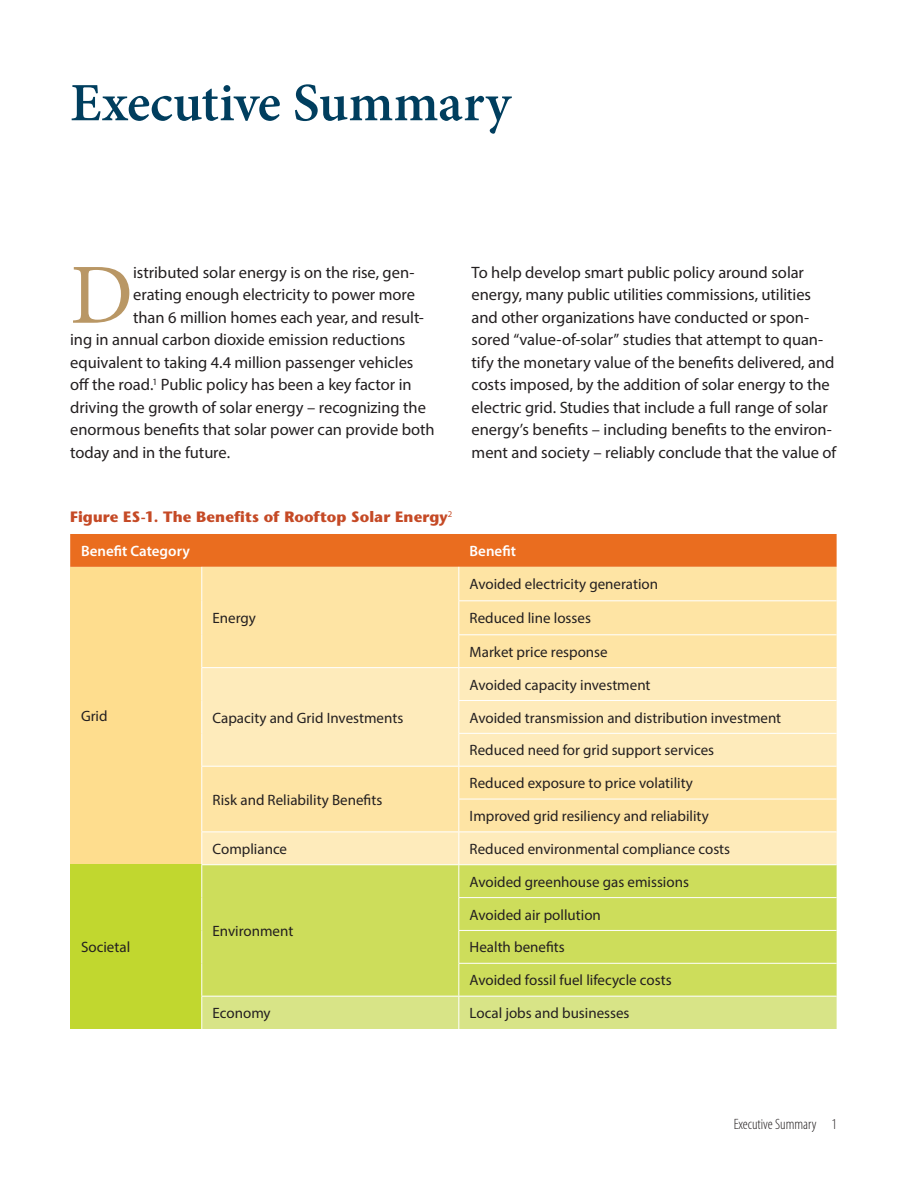
<style>
.page{position:relative;width:918px;height:1188px;background:#fff}
.page>*{position:absolute;margin:0;border:0;box-sizing:border-box;transform-origin:0 0}
._1st_drop_cap_para{font:85.8px "Minion Pro";color:#b99765}
.Heading_1{font:600 54px "Minion Pro";color:#003e5e}
._1st_drop_cap_para-2{font:16.5px/22.5px "Myriad Pro";letter-spacing:-.005em;color:#231f20}
.Table_text_1{font:15px "Myriad Pro";color:#231f20}
.Figure_and_Table_Hea{font:700 15px "Stone Sans";letter-spacing:.005em;color:#c54a26}
.Table_head_1{font:600 15px "Myriad Pro";color:#fff}
.t1{font:300 condensed 15px "Myriad Pro";color:#231f20}
</style>
<div class="page">
<div style="left:70px;top:534px;width:767px;height:33px;background:#ea6d1f"></div>
<div style="left:70px;top:567px;width:132px;height:298px;background:#fedd8e"></div>
<div style="left:202px;top:567px;width:635px;height:100px;background:#fee4a4"></div>
<svg style="left:202px;top:668px;width:635px;height:196px;background:#fee8b4"></svg>
<div style="left:70px;top:865px;width:132px;height:164px;background:#c1d72f"></div>
<div style="left:202px;top:865px;width:635px;height:131px;background:#cddd5b"></div>
<div style="left:202px;top:997px;width:635px;height:32px;background:#d8e487"></div>
<hr style="left:458px;top:567px;width:1px;height:33px;background:#fff">
<hr style="left:458px;top:600px;width:379px;height:1px;background:#fff">
<hr style="left:458px;top:601px;width:1px;height:33px;background:#fff">
<hr style="left:458px;top:634px;width:379px;height:1px;background:#fff">
<hr style="left:458px;top:635px;width:1px;height:32px;background:#fff">
<hr style="left:458px;top:668px;width:1px;height:32px;background:#fff">
<hr style="left:458px;top:700px;width:379px;height:1px;background:#fff">
<hr style="left:458px;top:701px;width:1px;height:32px;background:#fff">
<hr style="left:458px;top:733px;width:379px;height:1px;background:#fff">
<hr style="left:458px;top:734px;width:1px;height:32px;background:#fff">
<hr style="left:459px;top:766px;width:378px;height:1px;background:#fff">
<hr style="left:458px;top:767px;width:1px;height:32px;background:#fff">
<hr style="left:458px;top:799px;width:379px;height:1px;background:#fff">
<hr style="left:458px;top:799px;width:1px;height:33px;background:#fff">
<hr style="left:459px;top:832px;width:378px;height:1px;background:#fff">
<hr style="left:458px;top:832px;width:1px;height:32px;background:#fff">
<hr style="left:458px;top:865px;width:1px;height:32px;background:#fff">
<hr style="left:458px;top:897px;width:379px;height:1px;background:#fff">
<hr style="left:458px;top:898px;width:1px;height:32px;background:#fff">
<hr style="left:458px;top:930px;width:379px;height:1px;background:#fff">
<hr style="left:458px;top:931px;width:1px;height:32px;background:#fff">
<hr style="left:458px;top:963px;width:379px;height:1px;background:#fff">
<hr style="left:458px;top:964px;width:1px;height:32px;background:#fff">
<hr style="left:458px;top:997px;width:1px;height:32px;background:#fff">
<hr style="left:201px;top:567px;width:1px;height:34px;background:#fff">
<hr style="left:201px;top:601px;width:1px;height:34px;background:#fff">
<hr style="left:201px;top:635px;width:1px;height:32px;background:#fff">
<hr style="left:201px;top:667px;width:258px;height:1px;background:#fff">
<hr style="left:201px;top:668px;width:1px;height:32px;background:#fff">
<hr style="left:201px;top:700px;width:1px;height:33px;background:#fff">
<hr style="left:201px;top:733px;width:1px;height:33px;background:#fff">
<hr style="left:201px;top:766px;width:258px;height:1px;background:#fff">
<hr style="left:201px;top:767px;width:1px;height:32px;background:#fff">
<hr style="left:201px;top:799px;width:1px;height:33px;background:#fff">
<hr style="left:201px;top:832px;width:258px;height:1px;background:#fff">
<hr style="left:201px;top:832px;width:1px;height:32px;background:#fff">
<hr style="left:201px;top:864px;width:258px;height:1px;background:#fff">
<hr style="left:201px;top:865px;width:1px;height:33px;background:#fff">
<hr style="left:201px;top:898px;width:1px;height:32px;background:#fff">
<hr style="left:201px;top:930px;width:1px;height:33px;background:#fff">
<hr style="left:201px;top:963px;width:1px;height:33px;background:#fff">
<hr style="left:201px;top:996px;width:258px;height:1px;background:#fff">
<hr style="left:201px;top:997px;width:1px;height:32px;background:#fff">
<p class="Heading_1" style="left:70px;top:66px;width:442px">Executive Summary</p>
<p class="_1st_drop_cap_para" style="left:70px;top:238px;width:65px">D</p>
<p class="_1st_drop_cap_para-2" style="left:133px;top:261px;width:283px">istributed solar energy is on the rise, gen-</p>
<p class="_1st_drop_cap_para-2" style="left:133px;top:283px;width:283px">erating enough electricity to power more</p>
<p class="_1st_drop_cap_para-2" style="left:133px;top:306px;width:292px">than 6 million homes each year, and result-</p>
<p class="_1st_drop_cap_para-2" style="left:70px;top:328px;width:337px">ing in annual carbon dioxide emission reductions</p>
<p class="_1st_drop_cap_para-2" style="left:70px;top:351px;width:345px">equivalent to taking 4.4 million passenger vehicles</p>
<p class="_1st_drop_cap_para-2" style="left:70px;top:373px;width:343px">off the road.<sup>1</sup> Public policy has been a key factor in</p>
<p class="_1st_drop_cap_para-2" style="left:70px;top:396px;width:357px">driving the growth of solar energy – recognizing the</p>
<p class="_1st_drop_cap_para-2" style="left:70px;top:418px;width:366px">enormous benefits that solar power can provide both</p>
<p class="_1st_drop_cap_para-2" style="left:70px;top:441px;width:161px">today and in the future.</p>
<p class="_1st_drop_cap_para-2" style="left:472px;top:261px;width:366px">To help develop smart public policy around solar energy, many public utilities commissions, utilities and other organizations have conducted or spon&shy;sored “value-of-solar” studies that attempt to quan&shy;tify the monetary value of the benefits delivered, and costs imposed, by the addition of solar energy to the electric grid. Studies that include a full range of solar energy’s benefits – including benefits to the environ&shy;ment and society – reliably conclude that the value of</p>
<p class="Figure_and_Table_Hea" style="left:70px;top:508px;width:384px">Figure ES-1. The Benefits of Rooftop Solar Energy<sup>2</sup></p>
<p class="Table_head_1" style="left:81px;top:541px;width:110px">Benefit Category</p>
<p class="Table_head_1" style="left:470px;top:541px;width:48px">Benefit</p>
<p class="Table_text_1" style="left:81px;top:707px;width:28px">Grid</p>
<p class="Table_text_1" style="left:81px;top:938px;width:51px">Societal</p>
<p class="Table_text_1" style="left:213px;top:609px;width:45px">Energy</p>
<p class="Table_text_1" style="left:213px;top:708px;width:192px">Capacity and Grid Investments</p>
<p class="Table_text_1" style="left:213px;top:790px;width:171px">Risk and Reliability Benefits</p>
<p class="Table_text_1" style="left:470px;top:575px;width:190px">Avoided electricity generation</p>
<p class="Table_text_1" style="left:470px;top:609px;width:123px">Reduced line losses</p>
<p class="Table_text_1" style="left:470px;top:643px;width:140px">Market price response</p>
<p class="Table_text_1" style="left:470px;top:675px;width:182px">Avoided capacity investment</p>
<p class="Table_text_1" style="left:470px;top:708px;width:313px">Avoided transmission and distribution investment</p>
<p class="Table_text_1" style="left:470px;top:741px;width:246px">Reduced need for grid support services</p>
<p class="Table_text_1" style="left:470px;top:774px;width:225px">Reduced exposure to price volatility</p>
<p class="Table_text_1" style="left:470px;top:807px;width:241px">Improved grid resiliency and reliability</p>
<p class="Table_text_1" style="left:213px;top:840px;width:76px">Compliance</p>
<p class="Table_text_1" style="left:470px;top:840px;width:262px">Reduced environmental compliance costs</p>
<p class="Table_text_1" style="left:213px;top:922px;width:82px">Environment</p>
<p class="Table_text_1" style="left:470px;top:873px;width:221px">Avoided greenhouse gas emissions</p>
<p class="Table_text_1" style="left:470px;top:905px;width:133px">Avoided air pollution</p>
<p class="Table_text_1" style="left:470px;top:938px;width:97px">Health benefits</p>
<p class="Table_text_1" style="left:470px;top:971px;width:204px">Avoided fossil fuel lifecycle costs</p>
<p class="Table_text_1" style="left:213px;top:1004px;width:60px">Economy</p>
<p class="Table_text_1" style="left:470px;top:1004px;width:161px">Local jobs and businesses</p>
<p class="t1" style="left:734px;top:1116px;width:105px">Executive Summary 1</p>
</div>
